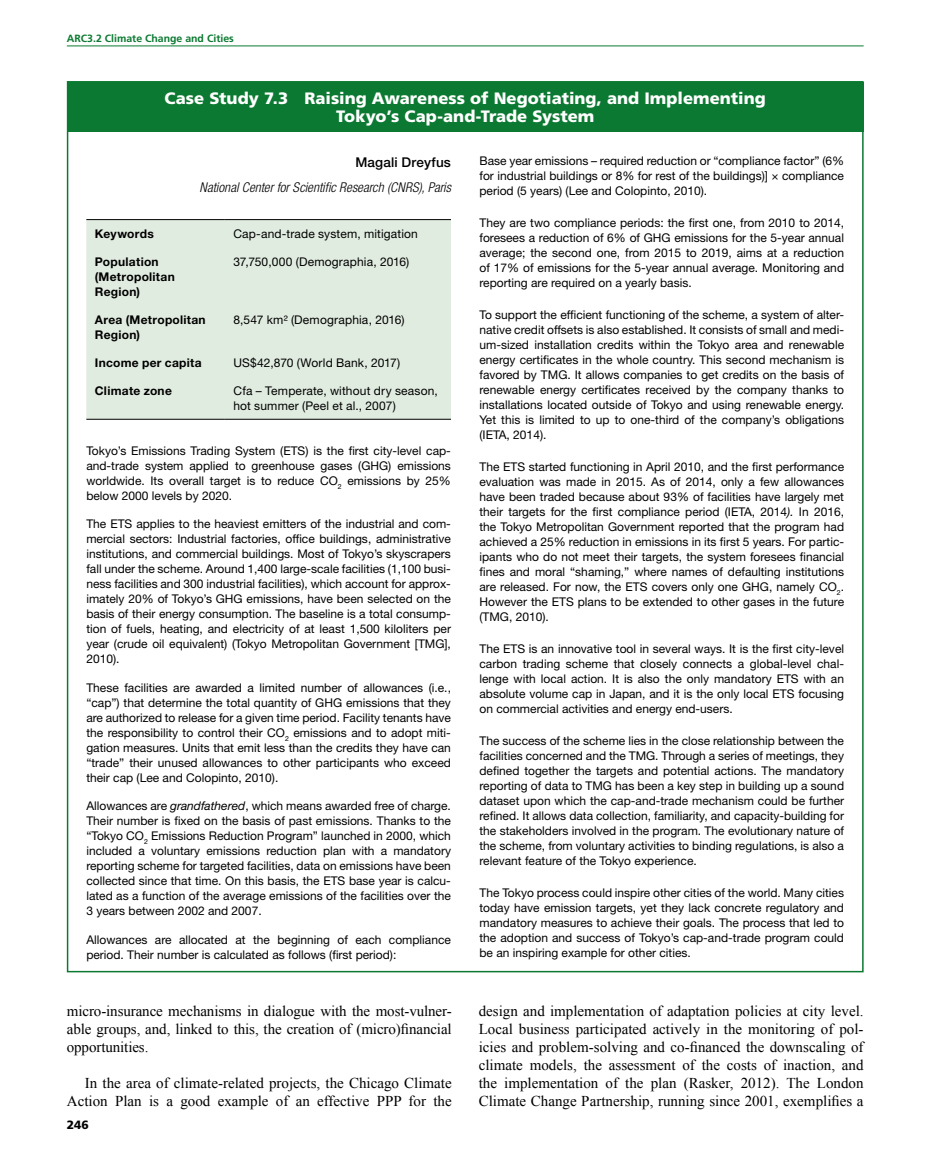
<style>
.page{position:relative;width:932px;height:1174px;background:#fff}
.page>*{position:absolute;margin:0;border:0;box-sizing:border-box;transform-origin:0 0}
.t1{font:900 16.5px/18px "Frutiger LT Std";color:#fff;text-align:center}
.t2{font:15px/18px "Times New Roman";color:#000;text-align:justify}
.t3{font:italic 300 condensed 13.5px "Helvetica Neue LT Std";color:#000}
.t4{font:500 13.5px "Helvetica Neue LT Std";letter-spacing:.015em;color:#000}
.t5{font:12px/15px "Helvetica Neue LT Std";color:#000;text-align:justify}
.t6{font:700 12px/15px "Helvetica Neue LT Std";letter-spacing:.02em;color:#000}
.t7{font:900 12px "Frutiger LT Std";color:#000}
.t8{font:700 10.5px "Frutiger LT Std";color:#0b7931}
.s1{font-style:italic}
</style>
<div class="page">
<hr style="left:67px;top:46px;width:796px;height:1px;background:#0b7931">
<div style="left:67px;top:82px;width:796px;height:49px;background:#0b7931"></div>
<div style="left:86px;top:220px;width:365px;height:199px;background:#e1ece0"></div>
<hr style="left:86px;top:219px;width:139px;height:1px;background:#000">
<hr style="left:225px;top:219px;width:226px;height:1px;background:#000">
<hr style="left:86px;top:419px;width:139px;height:1px;background:#000">
<hr style="left:225px;top:419px;width:226px;height:1px;background:#000">
<p class="t8" style="left:67px;top:32px;width:168px">ARC3.2 Climate Change and Cities</p>
<h1 class="t1" style="left:164px;top:89px;width:602px">Case Study 7.3 Raising Awareness of Negotiating, and Implementing<br>Tokyo’s Cap-and-Trade System</h1>
<p class="t4" style="left:355px;top:154px;width:97px">Magali Dreyfus</p>
<p class="t3" style="left:199px;top:180px;width:253px">National Center for Scientific Research (CNRS), Paris</p>
<p class="t5" style="left:479px;top:153px;width:366px">Base year emissions – required reduction or “compliance factor” (6% for industrial buildings or 8% for rest of the buildings)] × compliance period (5 years) (Lee and Colopinto, 2010).</p>
<p class="t5" style="left:479px;top:215px;width:366px">They are two compliance periods: the first one, from 2010 to 2014, foresees a reduction of 6% of GHG emissions for the 5-year annual average; the second one, from 2015 to 2019, aims at a reduction of 17% of emissions for the 5-year annual average. Monitoring and reporting are required on a yearly basis.</p>
<p class="t5" style="left:479px;top:307px;width:366px">To support the efficient functioning of the scheme, a system of alter&shy;native credit offsets is also established. It consists of small and medi&shy;um-sized installation credits within the Tokyo area and renewable energy certificates in the whole country. This second mechanism is favored by TMG. It allows companies to get credits on the basis of renewable energy certificates received by the company thanks to installations located outside of Tokyo and using renewable energy.<br>Yet this is limited to up to one-third of the company’s obligations (IETA, 2014).</p>
<p class="t5" style="left:479px;top:459px;width:366px">The ETS started functioning in April 2010, and the first performance evaluation was made in 2015. As of 2014, only a few allowances have been traded because about 93% of facilities have largely met their targets for the first compliance period (IETA, 2014<span class="s1">).</span> In 2016, the Tokyo Metropolitan Government reported that the program had achieved a 25% reduction in emissions in its first 5 years. For partic&shy;ipants who do not meet their targets, the system foresees financial fines and moral “shaming,” where names of defaulting institutions are released. For now, the ETS covers only one GHG, namely CO<sub>2</sub>.<br>However the ETS plans to be extended to other gases in the future (TMG, 2010).</p>
<p class="t5" style="left:479px;top:641px;width:366px">The ETS is an innovative tool in several ways. It is the first city-level carbon trading scheme that closely connects a global-level chal&shy;lenge with local action. It is also the only mandatory ETS with an absolute volume cap in Japan, and it is the only local ETS focusing on commercial activities and energy end-users.</p>
<p class="t5" style="left:479px;top:733px;width:366px">The success of the scheme lies in the close relationship between the facilities concerned and the TMG. Through a series of meetings, they defined together the targets and potential actions. The mandatory reporting of data to TMG has been a key step in building up a sound dataset upon which the cap-and-trade mechanism could be further refined. It allows data collection, familiarity, and capacity-building for the stakeholders involved in the program. The evolutionary nature of the scheme, from voluntary activities to binding regulations, is also a relevant feature of the Tokyo experience.</p>
<p class="t5" style="left:479px;top:885px;width:366px">The Tokyo process could inspire other cities of the world. Many cities today have emission targets, yet they lack concrete regulatory and mandatory measures to achieve their goals. The process that led to the adoption and success of Tokyo’s cap-and-trade program could be an inspiring example for other cities.</p>
<p class="t6" style="left:95px;top:226px;width:60px">Keywords</p>
<p class="t5" style="left:233px;top:226px;width:186px">Cap-and-trade system, mitigation</p>
<p class="t6" style="left:95px;top:254px;width:81px">Population (Metropolitan<br>Region)</p>
<p class="t5" style="left:233px;top:254px;width:177px">37,750,000 (Demographia, 2016)</p>
<p class="t6" style="left:95px;top:312px;width:112px">Area (Metropolitan<br>Region)</p>
<p class="t5" style="left:233px;top:312px;width:173px">8,547 km² (Demographia, 2016)</p>
<p class="t6" style="left:95px;top:355px;width:108px">Income per capita</p>
<p class="t5" style="left:233px;top:355px;width:168px">US$42,870 (World Bank, 2017)</p>
<p class="t6" style="left:95px;top:383px;width:79px">Climate zone</p>
<p class="t5" style="left:233px;top:383px;width:206px">Cfa – Temperate, without dry season, hot summer (Peel et al., 2007)</p>
<p class="t5" style="left:86px;top:443px;width:366px">Tokyo’s Emissions Trading System (ETS) is the first city-level cap&shy;and-trade system applied to greenhouse gases (GHG) emissions worldwide. Its overall target is to reduce CO<sub>2</sub> emissions by 25% below 2000 levels by 2020.</p>
<p class="t5" style="left:86px;top:516px;width:366px">The ETS applies to the heaviest emitters of the industrial and com&shy;mercial sectors: Industrial factories, office buildings, administrative institutions, and commercial buildings. Most of Tokyo’s skyscrapers fall under the scheme. Around 1,400 large-scale facilities (1,100 busi&shy;ness facilities and 300 industrial facilities), which account for approx&shy;imately 20% of Tokyo’s GHG emissions, have been selected on the basis of their energy consumption. The baseline is a total consump&shy;tion of fuels, heating, and electricity of at least 1,500 kiloliters per year (crude oil equivalent) (Tokyo Metropolitan Government [TMG], 2010).</p>
<p class="t5" style="left:86px;top:680px;width:366px">These facilities are awarded a limited number of allowances (i.e., “cap”) that determine the total quantity of GHG emissions that they are authorized to release for a given time period. Facility tenants have the responsibility to control their CO<sub>2</sub> emissions and to adopt miti&shy;gation measures. Units that emit less than the credits they have can “trade” their unused allowances to other participants who exceed their cap (Lee and Colopinto, 2010).</p>
<p class="t5" style="left:86px;top:798px;width:366px">Allowances are <span class="s1">grandfathered</span>, which means awarded free of charge.<br>Their number is fixed on the basis of past emissions. Thanks to the “Tokyo CO<sub>2</sub> Emissions Reduction Program” launched in 2000, which included a voluntary emissions reduction plan with a mandatory reporting scheme for targeted facilities, data on emissions have been collected since that time. On this basis, the ETS base year is calcu&shy;lated as a function of the average emissions of the facilities over the 3 years between 2002 and 2007.</p>
<p class="t5" style="left:86px;top:932px;width:366px">Allowances are allocated at the beginning of each compliance period. Their number is calculated as follows (first period):</p>
<p class="t2" style="left:67px;top:1001px;width:386px">micro-insurance mechanisms in dialogue with the most-vulner&shy;able groups, and, linked to this, the creation of (micro)financial opportunities.</p>
<p class="t2" style="left:67px;top:1073px;width:386px;text-align:right">In the area of climate-related projects, the Chicago Climate<br>Action Plan is a good example of an effective PPP for the</p>
<p class="t7" style="left:67px;top:1117px;width:24px">246</p>
<p class="t2" style="left:478px;top:1001px;width:386px">design and implementation of adaptation policies at city level.<br>Local business participated actively in the monitoring of pol&shy;icies and problem-solving and co-financed the downscaling of climate models, the assessment of the costs of inaction, and the implementation of the plan (Rasker, 2012). The London Climate Change Partnership, running since 2001, exemplifies a</p>
</div>
